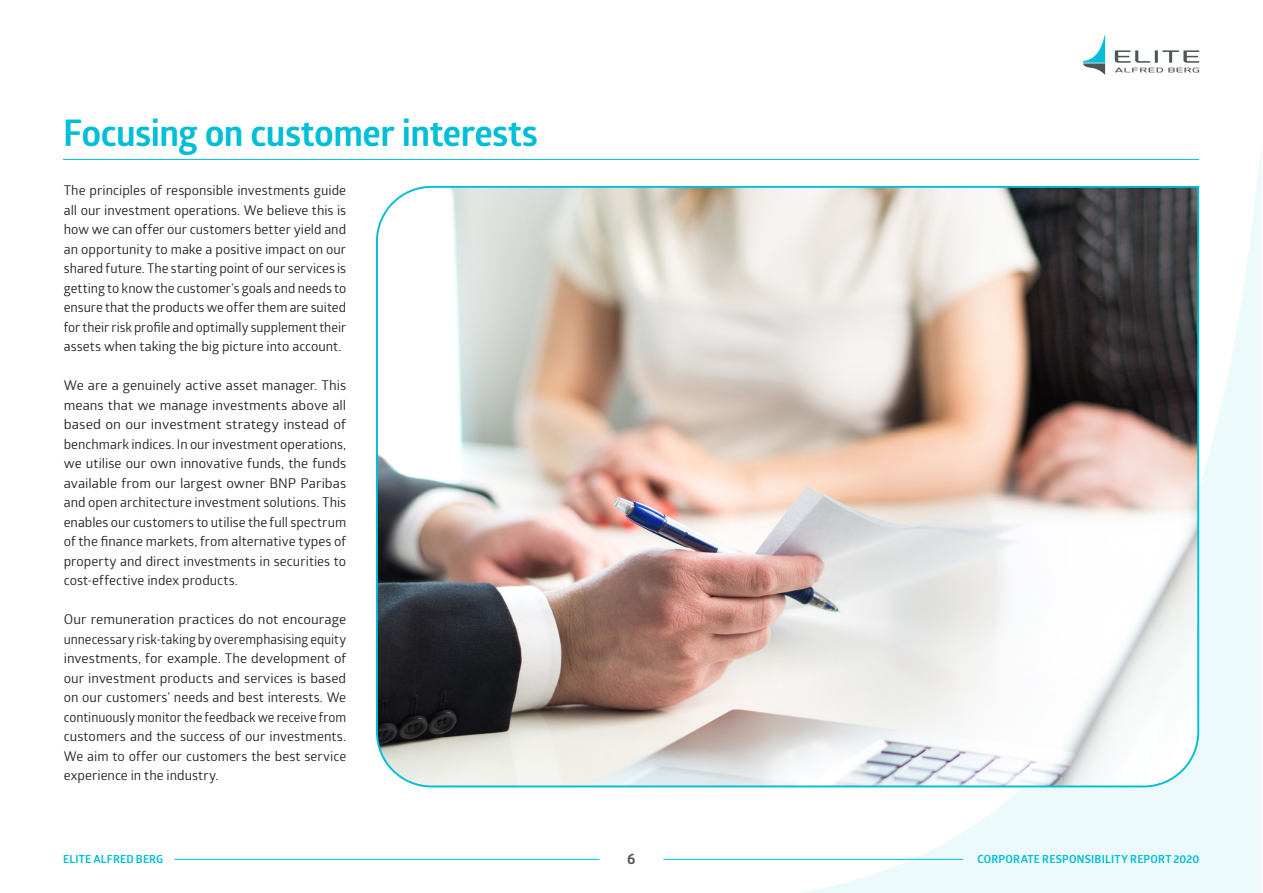
<style>
.page{position:relative;width:1263px;height:893px;background:#fff}
.page>*{position:absolute;margin:0;border:0;box-sizing:border-box;transform-origin:0 0}
.Otsikko_2_sisällyslu{font:700 36px "Glober";letter-spacing:-.015em;color:#00bed6}
.t1{font:700 15px "Glober";color:#4d5758}
.Leipis-perusteksti{font:13.5px/19.5px "Glober";color:#231f20;text-align:justify}
.Leipis-perusteksti-2{font:13.5px/19.5px "Glober";color:#231f20;text-align:justify;scale:1.04 1}
.t2{font:700 10.95px "Glober";letter-spacing:.02em;color:#00bed6}
</style>
<div class="page">
<svg style="left:770px;top:145px;width:492px;height:748px;fill:#edfafc"></svg>
<svg style="left:1115px;top:50px;width:84px;height:22px"></svg>
<svg style="left:1083px;top:35px;width:22px;height:40px"></svg>
<hr style="left:174px;top:859px;width:426px;height:1px;background:#00bed6">
<hr style="left:663px;top:859px;width:300px;height:1px;background:#00bed6">
<hr style="left:63px;top:159px;width:1136px;height:1px;background:#00bed6">
<img style="left:376px;top:185px;width:824px;height:603px">
<p class="Otsikko_2_sisällyslu" style="left:63px;top:108px;width:476px">Focusing on customer interests</p>
<p class="Leipis-perusteksti" style="left:64px;top:180px;width:284px">The principles of responsible investments guide all our investment operations. We believe this is how we can offer our customers better yield and an opportunity to make a positive impact on our shared future. The starting point of our services is getting to know the customer’s goals and needs to ensure that the products we offer them are suited for their risk profile and optimally supplement their assets when taking the big picture into account.</p>
<p class="Leipis-perusteksti" style="left:64px;top:375px;width:284px">We are a genuinely active asset manager. This means that we manage investments above all based on our investment strategy instead of benchmark indices. In our investment operations, we utilise our own innovative funds, the funds available from our largest owner BNP Paribas and open architecture investment solutions. This enables our customers to utilise the full spectrum of the finance markets, from alternative types of property and direct investments in securities to cost-effective index products.</p>
<p class="Leipis-perusteksti-2" style="left:64px;top:609px;width:273px">Our remuneration practices do not encourage unnecessary risk-taking by overemphasising equity investments, for example. The development of our investment products and services is based on our customers’ needs and best interests. We continuously monitor the feedback we receive from customers and the success of our investments.<br>We aim to offer our customers the best service experience in the industry.</p>
<p class="t2" style="left:63px;top:852px;width:102px">ELITE ALFRED BERG</p>
<p class="t1" style="left:627px;top:847px;width:10px">6</p>
<p class="t2" style="left:977px;top:852px;width:223px">CORPORATE RESPONSIBILITY REPORT 2020</p>
</div>
